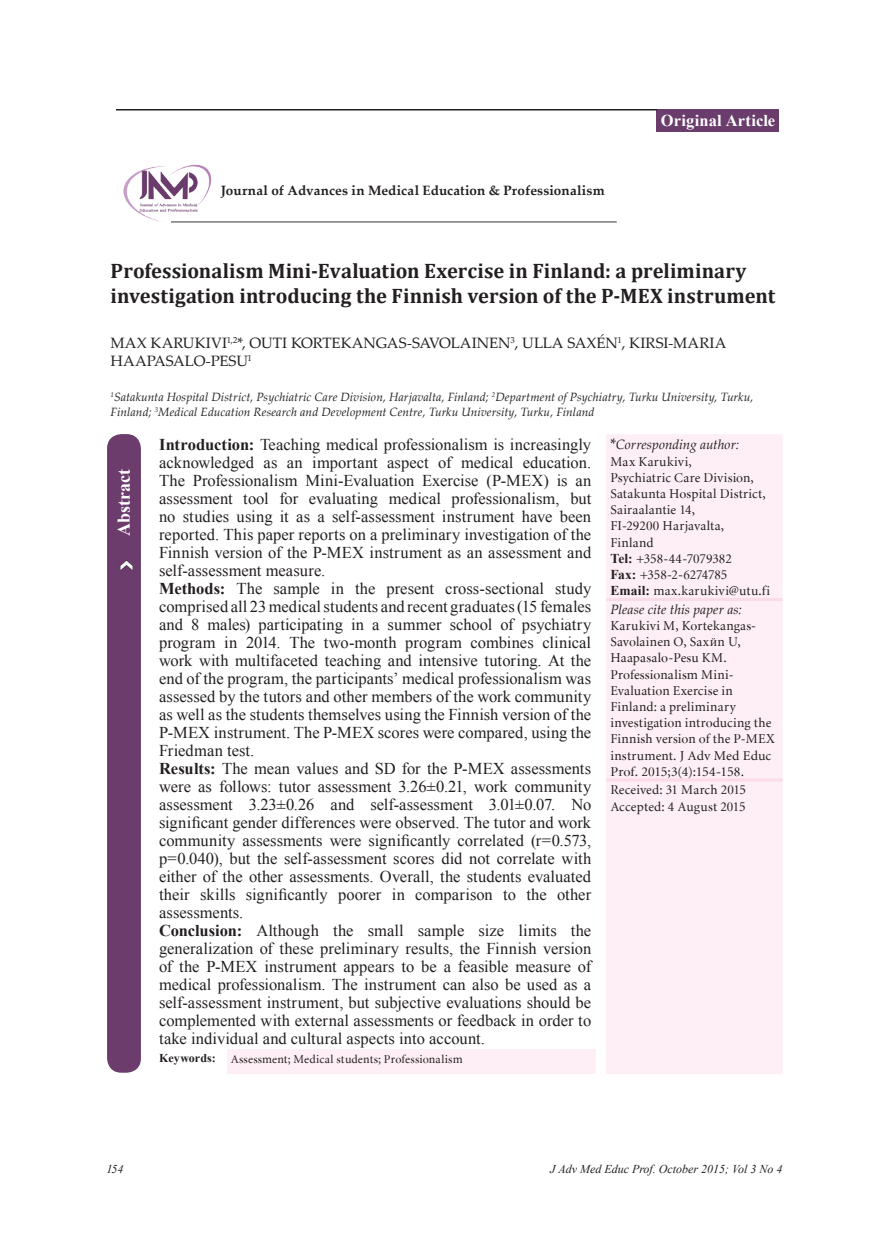
<style>
.page{position:relative;width:889px;height:1242px;background:#fff}
.page>*{position:absolute;margin:0;border:0;box-sizing:border-box;transform-origin:0 0}
.t1{font:700 21px/25.2px "Cambria";letter-spacing:.005em;color:#231f20}
.t2{font:700 18px "Times New Roman";letter-spacing:-.005em;color:#fff}
.t3{font:16.5px/18px "Times New Roman";color:#231f20}
.t4{font:700 16.5px "Times New Roman";letter-spacing:.01em;color:#fff}
.t5{font:15px/18px "Palatino Linotype";letter-spacing:.005em;color:#231f20}
.t6{font:13.5px/16.2px "Minion Cyrillic";letter-spacing:.015em;color:#231f20}
.t7{font:700 13.5px "Palatino Linotype";letter-spacing:.01em;color:#231f20}
.t8{font:italic 13.5px "Palatino Linotype";letter-spacing:.005em;color:#231f20}
.t9{font:italic 12px/14.4px "Palatino Linotype";letter-spacing:.005em;color:#231f20}
.t10{font:12px "Minion Cyrillic";letter-spacing:.015em;color:#231f20}
.t11{font:italic 12px "Times New Roman";color:#231f20}
.s1{font-weight:700}
.s2{font-style:normal;font-size:15px}
.s3{font-family:"Times New Roman";font-weight:700}
</style>
<div class="page">
<div style="left:606px;top:434px;width:176px;height:640px;background:#fdeff5"></div>
<div style="left:226px;top:1049px;width:369px;height:25px;background:#fdeff5"></div>
<hr style="left:606px;top:778px;width:176px;height:3px;background:#fadbe8">
<hr style="left:606px;top:598px;width:176px;height:3px;background:#fadbe8">
<div style="left:108px;top:435px;width:32px;height:637px;background:#6c3c6d;border-radius:14px"></div>
<div style="left:107px;top:434px;width:34px;height:638px;border:2px solid #6a3d6d;border-radius:14px"></div>
<div style="left:656px;top:109px;width:123px;height:23px;background:#6a3d6d"></div>
<hr style="left:116px;top:109px;width:541px;height:1px;background:#231f20">
<hr style="left:171px;top:221px;width:446px;height:2px;background:#76787b">
<img style="left:123px;top:164px;width:88px;height:59px">
<img style="left:120px;top:560px;width:13px;height:11px">
<p class="t7" style="left:221px;top:181px;width:385px">Journal of Advances in Medical Education &amp; Professionalism</p>
<p class="t4" style="left:661px;top:109px;width:116px">Original Article</p>
<p class="t1" style="left:111px;top:258px;width:666px">Professionalism Mini-Evaluation Exercise in Finland: a preliminary investigation introducing the Finnish version of the P-MEX instrument</p>
<p class="t5" style="left:111px;top:333px;width:617px">MAX KARUKIVI<sup>1,2</sup>*, OUTI KORTEKANGAS-SAVOLAINEN<sup>3</sup>, ULLA SAXÉN<sup>1</sup>, KIRSI-MARIA<br>HAAPASALO-PESU<sup>1</sup></p>
<p class="t9" style="left:111px;top:389px;width:644px"><sup>1</sup>Satakunta Hospital District, Psychiatric Care Division, Harjavalta, Finland; <sup>2</sup>Department of Psychiatry, Turku University, Turku,<br>Finland; <sup>3</sup>Medical Education Research and Development Centre, Turku University, Turku, Finland</p>
<p class="t3" style="left:159px;top:435px;width:434px"><span class="s1">Introduction:</span> Teaching medical professionalism is increasingly acknowledged as an important aspect of medical education.<br>The Professionalism Mini-Evaluation Exercise (P-MEX) is an assessment tool for evaluating medical professionalism, but no studies using it as a self-assessment instrument have been reported. This paper reports on a preliminary investigation of the Finnish version of the P-MEX instrument as an assessment and self-assessment measure.<br><span class="s1">Methods:</span> The sample in the present cross-sectional study comprised all 23 medical students and recent graduates (15 females and 8 males) participating in a summer school of psychiatry program in 2014. The two-month program combines clinical work with multifaceted teaching and intensive tutoring. At the end of the program, the participants’ medical professionalism was assessed by the tutors and other members of the work community as well as the students themselves using the Finnish version of the P-MEX instrument. The P-MEX scores were compared, using the Friedman test.<br><span class="s1">Results:</span> The mean values and SD for the P-MEX assessments were as follows: tutor assessment 3.26±0.21, work community assessment 3.23±0.26 and self-assessment 3.01±0.07. No significant gender differences were observed. The tutor and work community assessments were significantly correlated (r=0.573, p=0.040), but the self-assessment scores did not correlate with either of the other assessments. Overall, the students evaluated their skills significantly poorer in comparison to the other assessments.<br><span class="s1">Conclusion:</span> Although the small sample size limits the generalization of these preliminary results, the Finnish version of the P-MEX instrument appears to be a feasible measure of medical professionalism. The instrument can also be used as a self-assessment instrument, but subjective evaluations should be complemented with external assessments or feedback in order to take individual and cultural aspects into account.</p>
<p class="t8" style="left:610px;top:435px;width:130px"><span class="s2">*</span>Corresponding author:</p>
<p class="t6" style="left:610px;top:453px;width:161px">Max Karukivi,<br>Psychiatric Care Division,<br>Satakunta Hospital District,<br>Sairaalantie 14,<br>FI-29200 Harjavalta,<br>Finland<br><span class="s3">Tel:</span> +358-44-7079382<br><span class="s3">Fax:</span> +358-2-6274785<br><span class="s3">Email:</span> max.karukivi@utu.fi</p>
<p class="t8" style="left:610px;top:599px;width:133px">Please cite this paper as:</p>
<p class="t6" style="left:610px;top:617px;width:166px">Karukivi M, Kortekangas-<br>Savolainen O, Saxén U,<br>Haapasalo-Pesu KM.<br>Professionalism Mini-<br>Evaluation Exercise in<br>Finland: a preliminary investigation introducing the<br>Finnish version of the P-MEX instrument. J Adv Med Educ<br>Prof. 2015;3(4):154-158.</p>
<p class="t6" style="left:610px;top:781px;width:137px">Received: 31 March 2015<br>Accepted: 4 August 2015</p>
<p class="t2" style="left:111px;top:536px;width:68px;rotate:-90deg">Abstract</p>
<p class="t10" style="left:159px;top:1052px;width:305px"><span class="s3">Keywords:</span> Assessment; Medical students; Professionalism</p>
<p class="t11" style="left:106px;top:1160px;width:19px">154</p>
<p class="t11" style="left:550px;top:1160px;width:234px">J Adv Med Educ Prof. October 2015; Vol 3 No 4</p>
</div>
